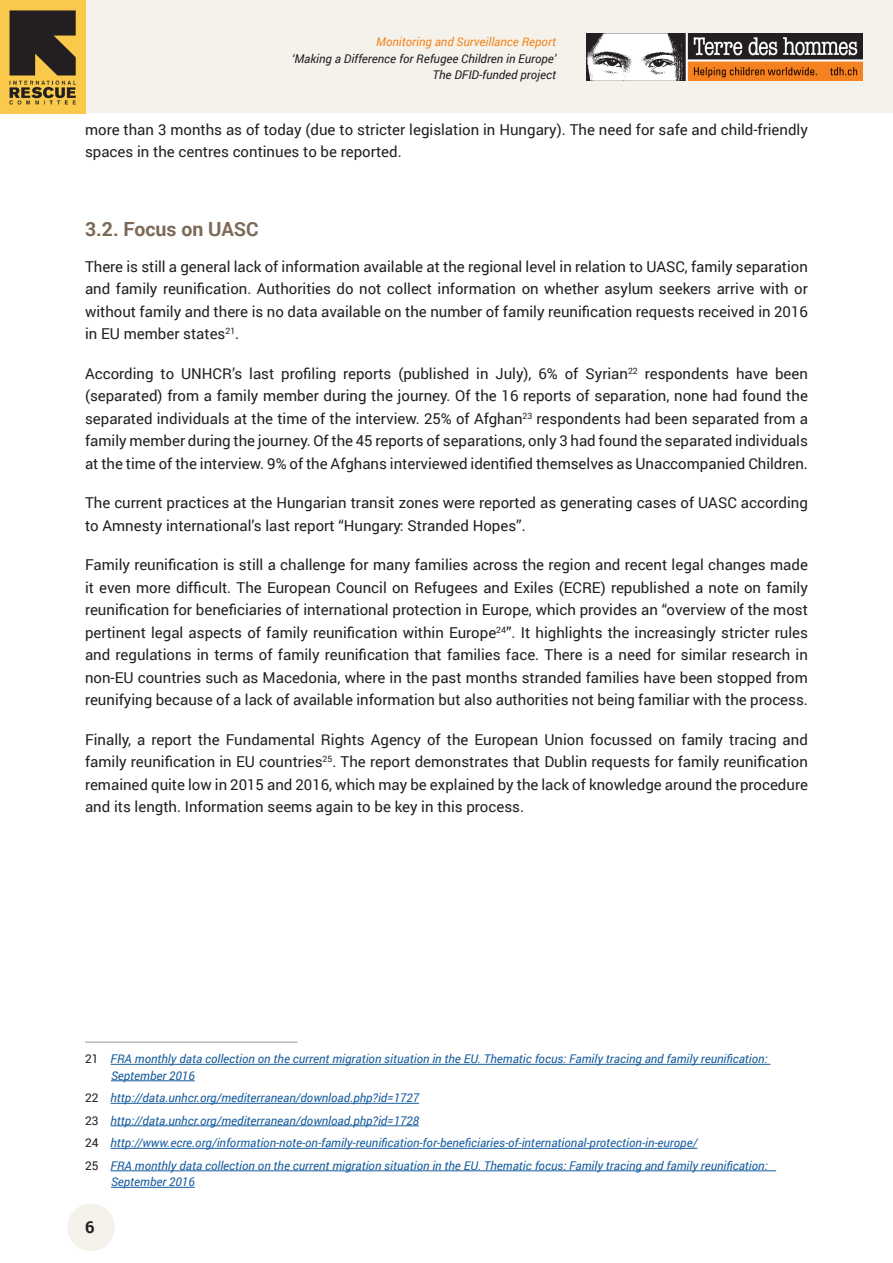
<style>
.page{position:relative;width:893px;height:1263px;background:#fff}
.page>*{position:absolute;margin:0;border:0;box-sizing:border-box;transform-origin:0 0}
.Heading_3{font:700 19.5px "Roboto";color:#7c6a57}
.t1{font:700 16.5px "Roboto";color:#231f20}
.body{font:15px/22.5px "Roboto";color:#231f20;text-align:justify}
.footnotes{font:italic 12px/16.5px "Roboto";color:#175d9e}
.t2{font:italic 12px/16.5px "Roboto";color:#231f20;text-align:right}
.t3{font:italic 12px "Roboto";color:#f28521}
.s1{font-style:normal;color:#231f20}
</style>
<div class="page">
<div style="left:0;top:0;width:893px;height:112px;background:#f5f2eb"></div>
<div style="left:67px;top:1203px;width:48px;height:48px;background:#f5f2eb;border-radius:50%"></div>
<img style="left:586px;top:33px;width:276px;height:48px">
<img style="left:0;top:0;width:85px;height:113px">
<hr style="left:85px;top:1041px;width:213px;height:2px;background:#bcbdc0">
<hr style="left:111px;top:1064px;width:659px;height:1px;background:#175d9e">
<hr style="left:111px;top:1080px;width:84px;height:1px;background:#175d9e">
<hr style="left:111px;top:1103px;width:308px;height:1px;background:#175d9e">
<hr style="left:111px;top:1125px;width:308px;height:1px;background:#175d9e">
<hr style="left:111px;top:1148px;width:586px;height:1px;background:#175d9e">
<hr style="left:111px;top:1170px;width:665px;height:1px;background:#175d9e">
<hr style="left:111px;top:1187px;width:84px;height:1px;background:#175d9e">
<p class="t3" style="left:376px;top:33px;width:181px">Monitoring and Surveillance Report</p>
<p class="t2" style="left:292px;top:50px;width:266px">‘Making a Difference for Refugee Children in Europe’<br>The DFID-funded project</p>
<p class="body" style="left:85px;top:118px;width:724px">more than 3 months as of today (due to stricter legislation in Hungary). The need for safe and child-friendly spaces in the centres continues to be reported.</p>
<p class="Heading_3" style="left:85px;top:216px;width:175px">3.2. Focus on UASC</p>
<p class="body" style="left:85px;top:254px;width:724px">There is still a general lack of information available at the regional level in relation to UASC, family separation and family reunification. Authorities do not collect information on whether asylum seekers arrive with or without family and there is no data available on the number of family reunification requests received in 2016 in EU member states<sup>21</sup>.</p>
<p class="body" style="left:85px;top:361px;width:724px">According to UNHCR’s last profiling reports (published in July), 6% of Syrian<sup>22</sup> respondents have been (separated) from a family member during the journey. Of the 16 reports of separation, none had found the separated individuals at the time of the interview. 25% of Afghan<sup>23</sup> respondents had been separated from a family member during the journey. Of the 45 reports of separations, only 3 had found the separated individuals at the time of the interview. 9% of the Afghans interviewed identified themselves as Unaccompanied Children.</p>
<p class="body" style="left:85px;top:491px;width:724px">The current practices at the Hungarian transit zones were reported as generating cases of UASC according to Amnesty international’s last report “Hungary: Stranded Hopes”.</p>
<p class="body" style="left:85px;top:553px;width:724px">Family reunification is still a challenge for many families across the region and recent legal changes made it even more difficult. The European Council on Refugees and Exiles (ECRE) republished a note on family reunification for beneficiaries of international protection in Europe, which provides an “overview of the most pertinent legal aspects of family reunification within Europe<sup>24</sup>”. It highlights the increasingly stricter rules and regulations in terms of family reunification that families face. There is a need for similar research in non-EU countries such as Macedonia, where in the past months stranded families have been stopped from reunifying because of a lack of available information but also authorities not being familiar with the process.</p>
<p class="body" style="left:85px;top:727px;width:724px">Finally, a report the Fundamental Rights Agency of the European Union focussed on family tracing and family reunification in EU countries<sup>25</sup>. The report demonstrates that Dublin requests for family reunification remained quite low in 2015 and 2016, which may be explained by the lack of knowledge around the procedure and its length. Information seems again to be key in this process.</p>
<p class="footnotes" style="left:111px;top:1050px;width:658px;text-indent:-26px"><span class="s1">21</span> FRA monthly data collection on the current migration situation in the EU. Thematic focus: Family tracing and family reunification:<br>September 2016</p>
<p class="footnotes" style="left:85px;top:1089px;width:336px"><span class="s1">22</span> http://data.unhcr.org/mediterranean/download.php?id=1727</p>
<p class="footnotes" style="left:85px;top:1112px;width:336px"><span class="s1">23</span> http://data.unhcr.org/mediterranean/download.php?id=1728</p>
<p class="footnotes" style="left:85px;top:1134px;width:614px"><span class="s1">24</span> http://www.ecre.org/information-note-on-family-reunification-for-beneficiaries-of-international-protection-in-europe/</p>
<p class="footnotes" style="left:111px;top:1157px;width:658px;text-indent:-26px"><span class="s1">25</span> FRA monthly data collection on the current migration situation in the EU. Thematic focus: Family tracing and family reunification:<br>September 2016</p>
<p class="t1" style="left:85px;top:1215px;width:11px">6</p>
</div>
